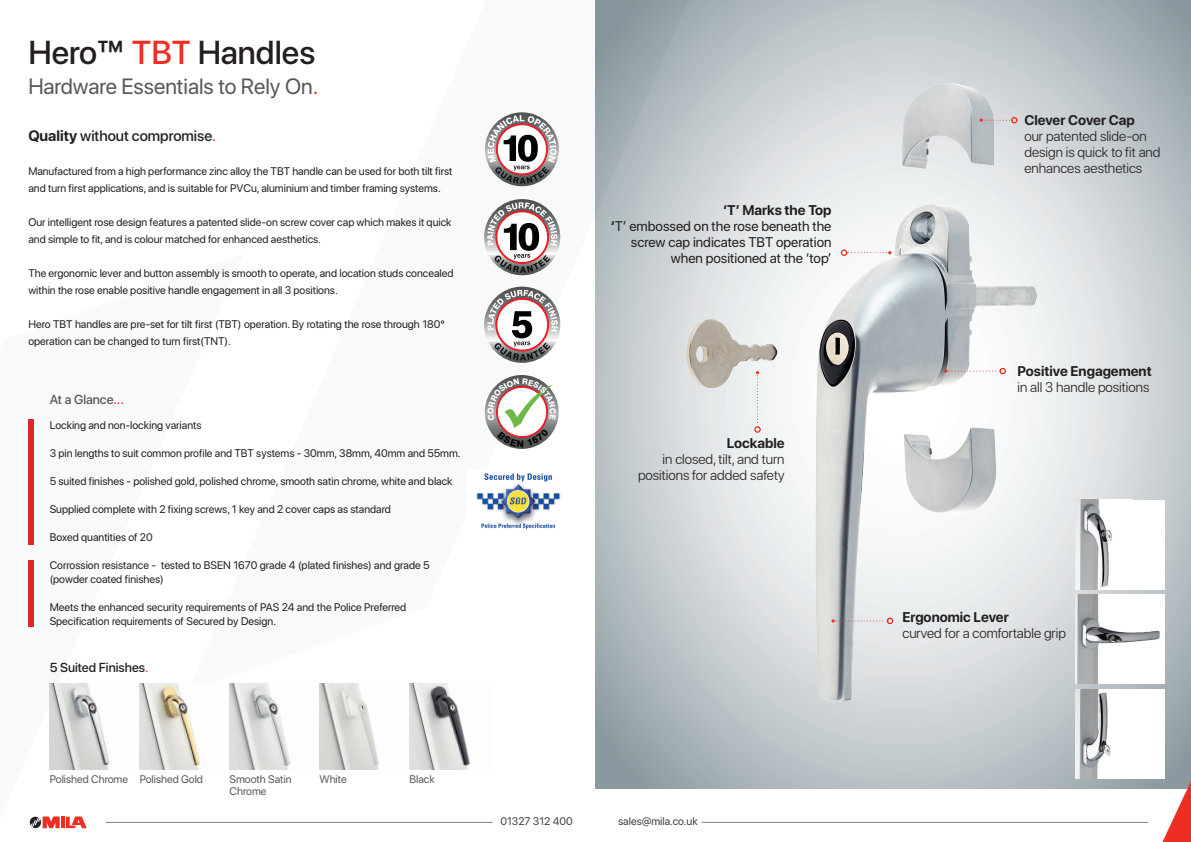
<style>
.page{position:relative;width:1191px;height:842px;background:#fff}
.page>*{position:absolute;margin:0;border:0;box-sizing:border-box;transform-origin:0 0}
.t1{font:500 33px "SF Pro Display";color:#231f20}
.t2{font:22px "SF Pro Display";color:#57585a}
.t3{font:500 15px "SF Pro Display";color:#231f20}
.t4{font:300 14px/16px "SF Pro Display";color:#231f20}
.t5{font:14px/16px "SF Pro Display";color:#231f20;text-align:right}
.t6{font:700 14px "SF Pro Display";color:#231f20}
.t7{font:500 13px "SF Pro Display";color:#231f20}
.t8{font:500 13px "SF Pro Display";color:#57585a}
.t9{font:11px/17px "SF Pro Display";color:#231f20}
.t10{font:11px/12px "SF Pro Display";color:#57585a}
.t11{font:11px "SF Pro Display";color:#3e3e3f}
.s1{color:#ee2e22}
.s2{font-weight:700}
</style>
<div class="page">
<div style="left:28px;top:420px;width:6px;height:125px;background:#e12725"></div>
<div style="left:28px;top:560px;width:6px;height:66px;background:#e12725"></div>
<img style="left:476px;top:473px;width:85px;height:57px">
<svg style="left:485px;top:112px;width:74px;height:74px"></svg>
<svg style="left:487px;top:115px;width:69px;height:69px"></svg>
<svg style="left:485px;top:375px;width:74px;height:74px"></svg>
<svg style="left:484px;top:199px;width:76px;height:76px"></svg>
<svg style="left:487px;top:202px;width:70px;height:71px"></svg>
<svg style="left:484px;top:287px;width:76px;height:76px"></svg>
<svg style="left:487px;top:290px;width:70px;height:70px"></svg>
<img style="left:50px;top:683px;width:60px;height:86px">
<img style="left:230px;top:683px;width:61px;height:86px">
<img style="left:409px;top:683px;width:61px;height:86px">
<img style="left:140px;top:683px;width:60px;height:86px">
<img style="left:319px;top:683px;width:60px;height:86px">
<hr style="left:106px;top:822px;width:387px;height:1px;background:#808285">
<svg style="left:29px;top:816px;width:57px;height:13px"></svg>
<svg style="left:596px;top:0;width:595px;height:788px;background:#c2c9cd"></svg>
<div style="left:1075px;top:500px;width:90px;height:89px;background:#fff"></div>
<img style="left:1075px;top:500px;width:37px;height:89px">
<img style="left:1075px;top:594px;width:89px;height:90px">
<div style="left:1075px;top:689px;width:90px;height:89px;background:#fff"></div>
<img style="left:1075px;top:689px;width:36px;height:89px">
<img style="left:686px;top:79px;width:350px;height:622px">
<svg style="left:979px;top:117px;width:38px;height:6px"></svg>
<svg style="left:847px;top:251px;width:44px;height:3px"></svg>
<div style="left:840px;top:249px;width:7px;height:7px;border:1px solid #ee2e22;border-radius:50%"></div>
<svg style="left:944px;top:369px;width:55px;height:4px"></svg>
<div style="left:999px;top:368px;width:7px;height:6px;border:1px solid #ee2e22;border-radius:50%"></div>
<svg style="left:831px;top:619px;width:55px;height:3px"></svg>
<div style="left:886px;top:618px;width:7px;height:6px;border:1px solid #ee2e22;border-radius:50%"></div>
<svg style="left:756px;top:371px;width:3px;height:55px"></svg>
<div style="left:754px;top:426px;width:7px;height:7px;border:1px solid #ee2e22;border-radius:50%"></div>
<svg style="left:595px;top:0;width:125px;height:692px;background:#bdc4c8"></svg>
<hr style="left:701px;top:822px;width:447px;height:1px;background:#808285">
<svg style="left:595px;top:0;width:13px;height:1px"></svg>
<svg style="left:1162px;top:781px;width:29px;height:61px"></svg>
<svg style="left:487px;top:378px;width:69px;height:69px"></svg>
<h1 class="t1" style="left:28px;top:29px;width:288px">Hero™ <span class="s1">TBT</span> Handles</h1>
<h2 class="t2" style="left:28px;top:70px;width:291px">Hardware Essentials to Rely On<span class="s1">.</span></h2>
<h3 class="t3" style="left:28px;top:125px;width:189px"><span class="s2">Quality</span> without compromise<span class="s1">.</span></h3>
<p class="t9" style="left:28px;top:162px;width:426px">Manufactured from a high performance zinc alloy the TBT handle can be used for both tilt first and turn first applications, and is suitable for PVCu, aluminium and timber framing systems.</p>
<p class="t9" style="left:28px;top:213px;width:425px">Our intelligent rose design features a patented slide-on screw cover cap which makes it quick and simple to fit, and is colour matched for enhanced aesthetics.</p>
<p class="t9" style="left:28px;top:264px;width:427px">The ergonomic lever and button assembly is smooth to operate, and location studs concealed within the rose enable positive handle engagement in all 3 positions.</p>
<p class="t9" style="left:28px;top:315px;width:418px">Hero TBT handles are pre-set for tilt first (TBT) operation. By rotating the rose through 180° operation can be changed to turn first(TNT).</p>
<p class="t8" style="left:50px;top:390px;width:76px">At a Glance<span class="s1">...</span></p>
<p class="t9" style="left:50px;top:416px;width:153px">Locking and non-locking variants</p>
<p class="t9" style="left:50px;top:444px;width:412px">3 pin lengths to suit common profile and TBT systems - 30mm, 38mm, 40mm and 55mm.</p>
<p class="t9" style="left:50px;top:472px;width:404px">5 suited finishes - polished gold, polished chrome, smooth satin chrome, white and black</p>
<p class="t9" style="left:50px;top:500px;width:343px">Supplied complete with 2 fixing screws, 1 key and 2 cover caps as standard</p>
<p class="t9" style="left:50px;top:528px;width:105px">Boxed quantities of 20</p>
<p class="t9" style="left:50px;top:557px;width:381px;line-height:14px">Corrossion resistance - tested to BSEN 1670 grade 4 (plated finishes) and grade 5 (powder coated finishes)</p>
<p class="t9" style="left:50px;top:599px;width:358px;line-height:14px">Meets the enhanced security requirements of PAS 24 and the Police Preferred<br>Specification requirements of Secured by Design.</p>
<p class="t7" style="left:50px;top:658px;width:100px">5 Suited Finishes<span class="s1">.</span></p>
<p class="t5" style="left:610px;top:202px;width:222px"><span class="s2">‘T’ Marks the Top<br>‘</span>T’ embossed on the rose beneath the screw cap indicates TBT operation when positioned at the ‘top’</p>
<p class="t6" style="left:726px;top:433px;width:59px">Lockable</p>
<p class="t4" style="left:638px;top:451px;width:148px;text-align:right">in closed, tilt, and turn positions for added safety</p>
<p class="t10" style="left:50px;top:773px;width:155px">Polished Chrome Polished Gold</p>
<p class="t10" style="left:230px;top:773px;width:63px">Smooth Satin<br>Chrome</p>
<p class="t10" style="left:319px;top:773px;width:29px">White</p>
<p class="t10" style="left:409px;top:773px;width:27px">Black</p>
<p class="t11" style="left:500px;top:813px;width:74px">01327 312 400</p>
<p class="t11" style="left:618px;top:813px;width:81px">sales@mila.co.uk</p>
<p class="t6" style="left:1024px;top:110px;width:112px">Clever Cover Cap</p>
<p class="t4" style="left:1024px;top:127px;width:138px">our patented slide-on design is quick to fit and enhances aesthetics</p>
<p class="t6" style="left:1017px;top:361px;width:136px">Positive Engagement</p>
<p class="t4" style="left:1017px;top:379px;width:133px">in all 3 handle positions</p>
<p class="t6" style="left:902px;top:607px;width:108px">Ergonomic Lever</p>
<p class="t4" style="left:902px;top:625px;width:165px">curved for a comfortable grip</p>
</div>
